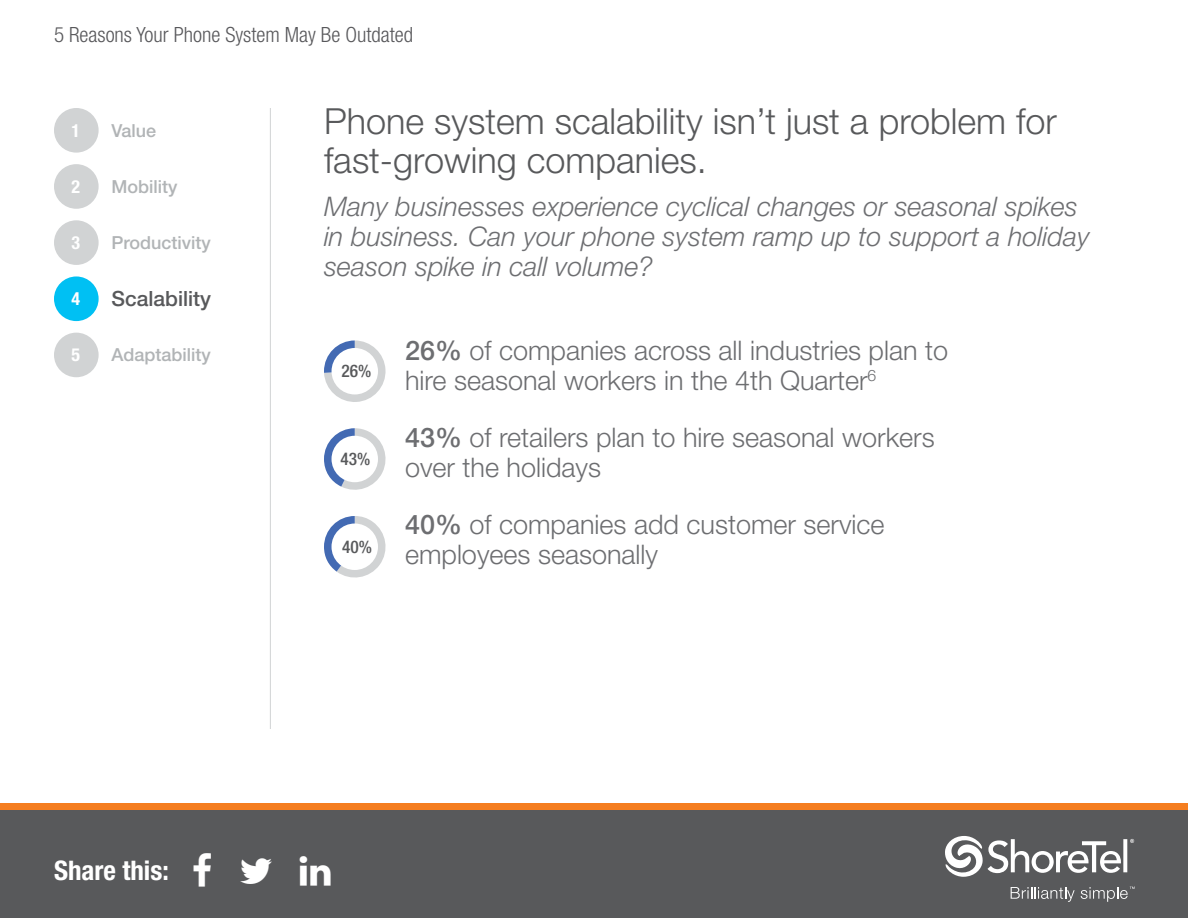
<style>
.page{position:relative;width:1188px;height:918px;background:#fff}
.page>*{position:absolute;margin:0;border:0;box-sizing:border-box;transform-origin:0 0}
.t1{font:300 36px/39px "Helvetica Neue LT Std";color:#58595b}
.t2{font:300 27px/30px "Helvetica Neue LT Std";color:#6d6e71}
.t3{font:italic 300 27px/30px "Helvetica Neue LT Std";color:#6d6e71}
.t4{font:700 condensed 27px "Helvetica Neue LT Std";color:#fff}
.t5{font:300 condensed 21px "Helvetica Neue LT Std";color:#58585b}
.t6{font:500 21px "Helvetica Neue LT Std";color:#58595b}
.t7{font:500 18px "Helvetica Neue LT Std";color:#b1b4b6}
.t8{font:700 condensed 18px "Helvetica Neue LT Std";color:#fff}
.t9{font:500 condensed 17.4px "Helvetica Neue LT Std";color:#58595b}
.s1{font-weight:500}
</style>
<div class="page">
<div style="left:0;top:810px;width:1188px;height:108px;background:#58595b"></div>
<div style="left:0;top:803px;width:1188px;height:7px;background:#f57e20"></div>
<hr style="left:270px;top:108px;width:1px;height:621px;background:#d1d3d4">
<svg style="left:945px;top:836px;width:189px;height:41px"></svg>
<svg style="left:1011px;top:887px;width:64px;height:15px"></svg>
<svg style="left:1081px;top:887px;width:54px;height:15px"></svg>
<div style="left:54px;top:108px;width:45px;height:45px;background:#d1d3d4;border-radius:50%"></div>
<div style="left:54px;top:164px;width:45px;height:45px;background:#d1d3d4;border-radius:50%"></div>
<div style="left:54px;top:220px;width:45px;height:45px;background:#d1d3d4;border-radius:50%"></div>
<div style="left:54px;top:276px;width:45px;height:45px;background:#00c0f3;border-radius:50%"></div>
<div style="left:54px;top:333px;width:45px;height:44px;background:#d1d3d4;border-radius:50%"></div>
<svg style="left:324px;top:516px;width:62px;height:62px"></svg>
<div style="left:332px;top:524px;width:46px;height:46px;background:#fff;border-radius:50%"></div>
<svg style="left:324px;top:428px;width:62px;height:62px"></svg>
<div style="left:332px;top:436px;width:46px;height:46px;background:#fff;border-radius:50%"></div>
<svg style="left:324px;top:340px;width:62px;height:62px"></svg>
<div style="left:332px;top:348px;width:46px;height:46px;background:#fff;border-radius:50%"></div>
<p class="t5" style="left:54px;top:23px;width:361px">5 Reasons Your Phone System May Be Outdated</p>
<p class="t8" style="left:71px;top:119px;width:10px">1</p>
<p class="t8" style="left:71px;top:176px;width:10px">2</p>
<p class="t8" style="left:71px;top:232px;width:10px">3</p>
<p class="t8" style="left:71px;top:288px;width:10px">4</p>
<p class="t8" style="left:71px;top:344px;width:10px">5</p>
<p class="t7" style="left:112px;top:120px;width:46px">Value</p>
<p class="t7" style="left:112px;top:176px;width:68px">Mobility</p>
<p class="t7" style="left:112px;top:232px;width:101px">Productivity</p>
<p class="t6" style="left:112px;top:286px;width:101px">Scalability</p>
<p class="t7" style="left:112px;top:344px;width:101px">Adaptability</p>
<h1 class="t1" style="left:324px;top:101px;width:734px">Phone system scalability isn’t just a problem for fast-growing companies.</h1>
<p class="t3" style="left:324px;top:191px;width:767px">Many businesses experience cyclical changes or seasonal spikes in business. Can your phone system ramp up to support a holiday season spike in call volume?</p>
<p class="t9" style="left:342px;top:361px;width:31px">26%</p>
<p class="t9" style="left:340px;top:449px;width:31px">43%</p>
<p class="t9" style="left:342px;top:536px;width:31px">40%</p>
<p class="t2" style="left:405px;top:335px;width:545px"><span class="s1">26%</span> of companies across all industries plan to hire seasonal workers in the 4th Quarter<sup>6</sup></p>
<p class="t2" style="left:405px;top:422px;width:531px"><span class="s1">43%</span> of retailers plan to hire seasonal workers over the holidays</p>
<p class="t2" style="left:405px;top:509px;width:481px"><span class="s1">40%</span> of companies add customer service employees seasonally</p>
<p class="t4" style="left:54px;top:854px;width:116px">Share this:</p>
</div>
